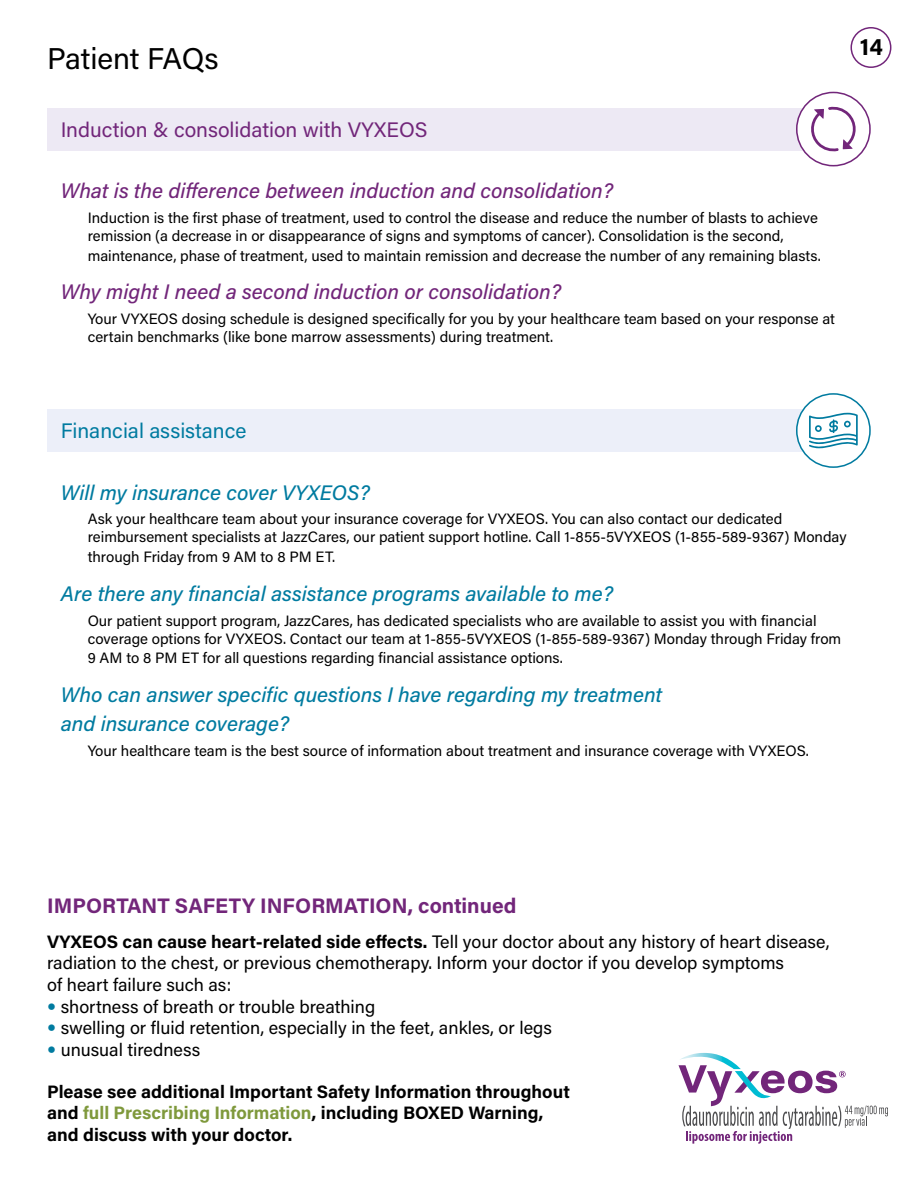
<style>
.page{position:relative;width:918px;height:1188px;background:#fff}
.page>*{position:absolute;margin:0;border:0;box-sizing:border-box;transform-origin:0 0}
.t1{font:30px "Acumin Pro";letter-spacing:-.005em;color:#000}
.t2{font:700 24px "Acumin Pro";color:#000}
.t3{font:italic 500 21px/28.8px "Acumin Pro";color:#007ba0}
.t4{font:italic 500 21px "Acumin Pro";color:#72267a}
.t5{font:700 21px "Acumin Pro";color:#72267a}
.t6{font:21px "Acumin Pro";color:#72267a}
.t7{font:21px "Acumin Pro";color:#007ba0}
.t8{font:18px "Acumin Pro";color:#000}
.t9{font:700 18px/21.6px "Acumin Pro";color:#000}
.t10{font:15px/18px "Acumin Pro";color:#000}
.s1{font-weight:700}
.s2{color:#7f993c}
</style>
<div class="page">
<div style="left:47px;top:108px;width:786px;height:42px;background:#ede9f4"></div>
<div style="left:47px;top:409px;width:786px;height:43px;background:#eceff9"></div>
<div style="left:797px;top:92px;width:73px;height:74px;background:#fff;border-radius:50%"></div>
<div style="left:796px;top:92px;width:75px;height:74px;border:2px solid #72267a;border-radius:50%"></div>
<div style="left:797px;top:394px;width:73px;height:73px;background:#fff;border-radius:50%"></div>
<div style="left:796px;top:393px;width:75px;height:75px;border:2px solid #007ba0;border-radius:50%"></div>
<svg style="left:811px;top:106px;width:45px;height:46px"></svg>
<svg style="left:809px;top:413px;width:49px;height:35px"></svg>
<div style="left:851px;top:27px;width:40px;height:41px;border:2px solid #72267a;border-radius:50%"></div>
<svg style="left:679px;top:1053px;width:209px;height:91px"></svg>
<h1 class="t1" style="left:47px;top:38px;width:173px">Patient FAQs</h1>
<h3 class="t6" style="left:61px;top:115px;width:368px">Induction &amp; consolidation with VYXEOS</h3>
<h3 class="t4" style="left:61px;top:176px;width:554px">What is the difference between induction and consolidation?</h3>
<p class="t10" style="left:88px;top:208px;width:732px">Induction is the first phase of treatment, used to control the disease and reduce the number of blasts to achieve remission (a decrease in or disappearance of signs and symptoms of cancer). Consolidation is the second,</p>
<p class="t10" style="left:88px;top:246px;width:735px">maintenance, phase of treatment, used to maintain remission and decrease the number of any remaining blasts.</p>
<h3 class="t4" style="left:61px;top:277px;width:502px">Why might I need a second induction or consolidation?</h3>
<p class="t10" style="left:88px;top:309px;width:749px">Your VYXEOS dosing schedule is designed specifically for you by your healthcare team based on your response at certain benchmarks (like bone marrow assessments) during treatment.</p>
<h2 class="t2" style="left:860px;top:30px;width:25px">14</h2>
<h3 class="t7" style="left:61px;top:416px;width:187px">Financial assistance</h3>
<h3 class="t3" style="left:61px;top:477px;width:310px">Will my insurance cover VYXEOS?</h3>
<p class="t10" style="left:88px;top:509px;width:760px">Ask your healthcare team about your insurance coverage for VYXEOS. You can also contact our dedicated reimbursement specialists at JazzCares, our patient support hotline. Call 1-855-5VYXEOS (1-855-589-9367) Monday</p>
<p class="t10" style="left:88px;top:547px;width:249px">through Friday from 9 AM to 8 PM ET.</p>
<h3 class="t3" style="left:61px;top:578px;width:554px">Are there any financial assistance programs available to me?</h3>
<p class="t10" style="left:88px;top:611px;width:755px">Our patient support program, JazzCares, has dedicated specialists who are available to assist you with financial coverage options for VYXEOS. Contact our team at 1-855-5VYXEOS (1-855-589-9367) Monday through Friday from</p>
<p class="t10" style="left:88px;top:649px;width:477px">9 AM to 8 PM ET for all questions regarding financial assistance options.</p>
<h3 class="t3" style="left:61px;top:679px;width:603px">Who can answer specific questions I have regarding my treatment and insurance coverage?</h3>
<p class="t10" style="left:88px;top:741px;width:723px">Your healthcare team is the best source of information about treatment and insurance coverage with VYXEOS.</p>
<h3 class="t5" style="left:47px;top:890px;width:471px">IMPORTANT SAFETY INFORMATION, continued</h3>
<p class="t8" style="left:47px;top:929px;width:784px"><span class="s1">VYXEOS can cause heart-related side effects.</span> Tell your doctor about any history of heart disease,</p>
<p class="t8" style="left:47px;top:951px;width:738px">radiation to the chest, or previous chemotherapy. Inform your doctor if you develop symptoms</p>
<p class="t8" style="left:47px;top:972px;width:186px">of heart failure such as:</p>
<p class="t8" style="left:61px;top:994px;width:316px">shortness of breath or trouble breathing</p>
<p class="t8" style="left:61px;top:1015px;width:493px">swelling or fluid retention, especially in the feet, ankles, or legs</p>
<p class="t8" style="left:61px;top:1037px;width:141px">unusual tiredness</p>
<p class="t9" style="left:47px;top:1080px;width:524px">Please see additional Important Safety Information throughout and <span class="s2">full Prescribing Information</span>, including BOXED Warning, and discuss with your doctor.</p>
</div>
